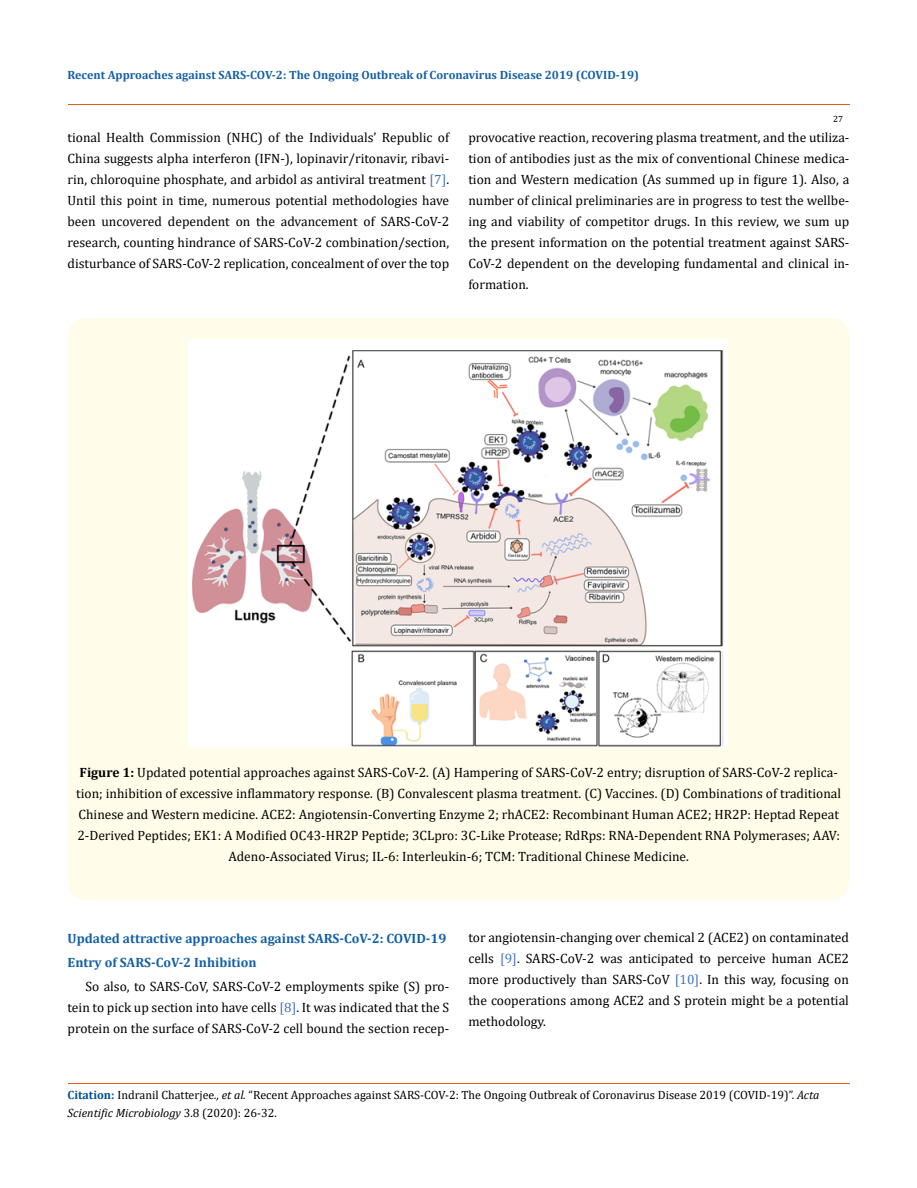
<style>
.page{position:relative;width:917px;height:1188px;background:#fff}
.page>*{position:absolute;margin:0;border:0;box-sizing:border-box;transform-origin:0 0}
.t1{font:13.5px/21px "Cambria";color:#000;text-align:justify}
.t2{font:700 13.5px/24px "Cambria";color:#1560a6}
.t3{font:12px/18px "Cambria";color:#000}
.t4{font:700 12px "Cambria";color:#1560a6}
.t5{font:9px "Cambria";color:#000}
.s1{color:#4472c4}
.s2{font-weight:700}
.s3{font-weight:700;color:#035089}
.s4{font-style:italic}
</style>
<div class="page">
<div style="left:68px;top:318px;width:781px;height:582px;background:#fffde9;border-radius:18px"></div>
<img style="left:189px;top:339px;width:538px;height:409px">
<hr style="left:68px;top:104px;width:781px;height:1px;background:#e05d1a">
<hr style="left:68px;top:1084px;width:781px;height:1px;background:#e05d1a">
<p class="t4" style="left:68px;top:67px;width:573px">Recent Approaches against SARS-COV-2: The Ongoing Outbreak of Coronavirus Disease 2019 (COVID-19)</p>
<p class="t5" style="left:833px;top:114px;width:11px">27</p>
<p class="t1" style="left:68px;top:127px;width:383px">tional Health Commission (NHC) of the Individuals’ Republic of China suggests alpha interferon (IFN-), lopinavir/ritonavir, ribavi&shy;rin, chloroquine phosphate, and arbidol as antiviral treatment <span class="s1">[7]</span>.<br>Until this point in time, numerous potential methodologies have been uncovered dependent on the advancement of SARS-CoV-2 research, counting hindrance of SARS-CoV-2 combination/section, disturbance of SARS-CoV-2 replication, concealment of over the top</p>
<p class="t1" style="left:468px;top:127px;width:382px">provocative reaction, recovering plasma treatment, and the utiliza&shy;tion of antibodies just as the mix of conventional Chinese medica&shy;tion and Western medication (As summed up in figure 1). Also, a number of clinical preliminaries are in progress to test the wellbe&shy;ing and viability of competitor drugs. In this review, we sum up the present information on the potential treatment against SARS-CoV-2 dependent on the developing fundamental and clinical in&shy;formation.</p>
<p class="t1" style="left:76px;top:762px;width:766px;text-align:center"><span class="s2">Figure 1:</span> Updated potential approaches against SARS-CoV-2. (A) Hampering of SARS-CoV-2 entry; disruption of SARS-CoV-2 replica&shy;tion; inhibition of excessive inflammatory response. (B) Convalescent plasma treatment. (C) Vaccines. (D) Combinations of traditional Chinese and Western medicine. ACE2: Angiotensin-Converting Enzyme 2; rhACE2: Recombinant Human ACE2; HR2P: Heptad Repeat 2-Derived Peptides; EK1: A Modified OC43-HR2P Peptide; 3CLpro: 3C-Like Protease; RdRps: RNA-Dependent RNA Polymerases; AAV:<br>Adeno-Associated Virus; IL-6: Interleukin-6; TCM: Traditional Chinese Medicine.</p>
<p class="t2" style="left:68px;top:926px;width:380px">Updated attractive approaches against SARS-CoV-2: COVID-19<br>Entry of SARS-CoV-2 Inhibition</p>
<p class="t1" style="left:68px;top:976px;width:383px;text-indent:18px">So also, to SARS-CoV, SARS-CoV-2 employments spike (S) pro&shy;tein to pick up section into have cells <span class="s1">[8]</span>. It was indicated that the S protein on the surface of SARS-CoV-2 cell bound the section recep-</p>
<p class="t1" style="left:468px;top:927px;width:382px">tor angiotensin-changing over chemical 2 (ACE2) on contaminated cells <span class="s1">[9]</span>. SARS-CoV-2 was anticipated to perceive human ACE2 more productively than SARS-CoV <span class="s1">[10]</span>. In this way, focusing on the cooperations among ACE2 and S protein might be a potential methodology.</p>
<p class="t3" style="left:68px;top:1086px;width:753px"><span class="s3">Citation:</span> Indranil Chatterjee<span class="s4">., et al.</span> “Recent Approaches against SARS-COV-2: The Ongoing Outbreak of Coronavirus Disease 2019 (COVID-19)”. <span class="s4">Acta<br>Scientific Microbiology</span> 3.8 (2020): 26-32.</p>
</div>
